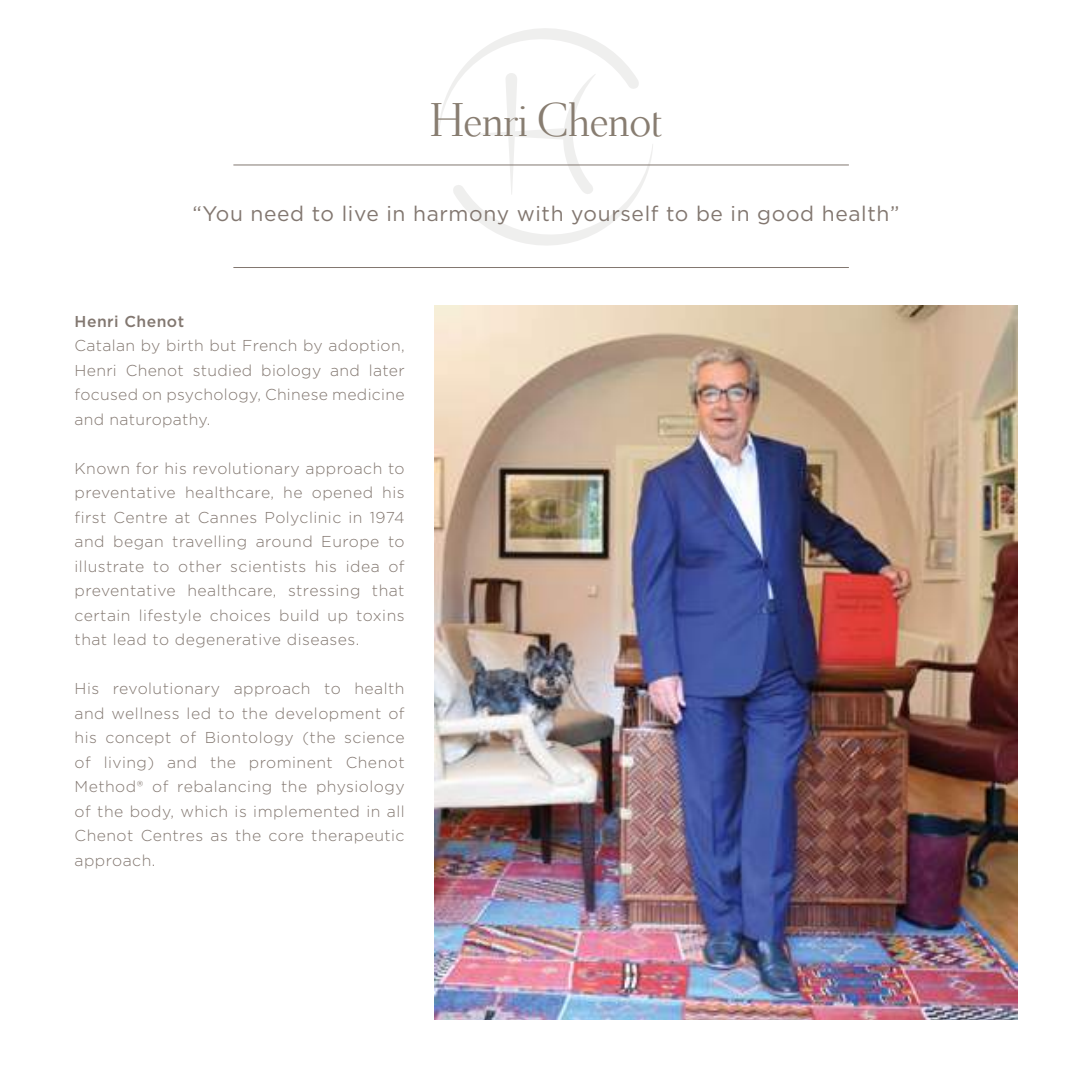
<style>
.page{position:relative;width:1092px;height:1092px;background:#fff}
.page>*{position:absolute;margin:0;border:0;box-sizing:border-box;transform-origin:0 0}
.t1{font:49px "Didot Headline";color:#887d71}
.t2{font:21px "Gotham";letter-spacing:.03em;color:#827770}
.t3{font:300 15.75px/24.5px "Gotham";letter-spacing:.03em;color:#827770;text-align:justify}
.t4{font:500 15.75px "Gotham";letter-spacing:.03em;color:#827770}
</style>
<div class="page">
<img style="left:434px;top:305px;width:583px;height:714px">
<svg style="left:439px;top:28px;width:214px;height:218px"></svg>
<hr style="left:233px;top:164px;width:615px;height:1px;background:#827770">
<hr style="left:233px;top:267px;width:615px;height:1px;background:#827770">
<h1 class="t1" style="left:429px;top:87px;width:234px">Henri Chenot</h1>
<h2 class="t2" style="left:192px;top:200px;width:708px">“You need to live in harmony with yourself to be in good health”</h2>
<p class="t4" style="left:75px;top:310px;width:111px">Henri Chenot</p>
<p class="t3" style="left:75px;top:333px;width:331px">Catalan by birth but French by adoption, Henri Chenot studied biology and later focused on psychology, Chinese medicine and naturopathy.</p>
<p class="t3" style="left:75px;top:455px;width:331px">Known for his revolutionary approach to preventative healthcare, he opened his first Centre at Cannes Polyclinic in 1974 and began travelling around Europe to illustrate to other scientists his idea of preventative healthcare, stressing that certain lifestyle choices build up toxins that lead to degenerative diseases.</p>
<p class="t3" style="left:75px;top:676px;width:331px">His revolutionary approach to health and wellness led to the development of his concept of Biontology (the science of living) and the prominent Chenot Method® of rebalancing the physiology of the body, which is implemented in all Chenot Centres as the core therapeutic approach.</p>
</div>
